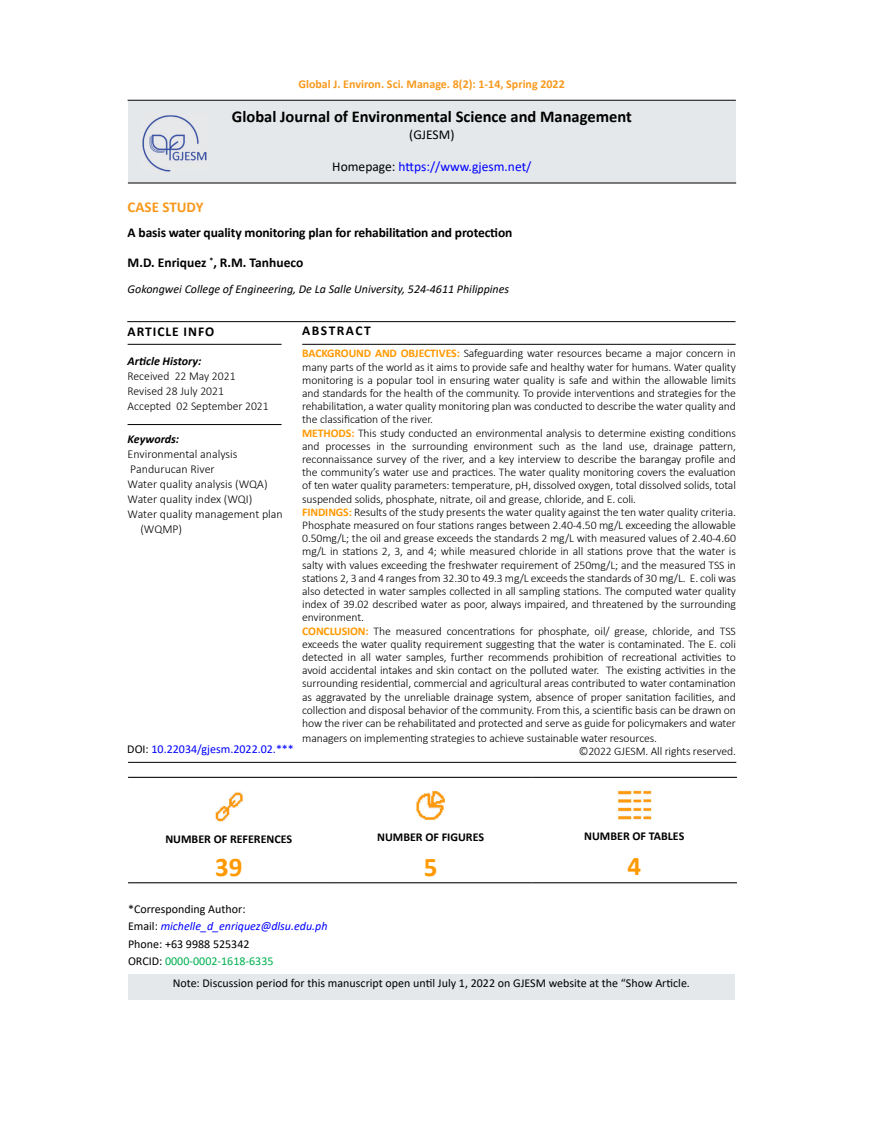
<style>
.page{position:relative;width:872px;height:1127px;background:#fff}
.page>*{position:absolute;margin:0;border:0;box-sizing:border-box;transform-origin:0 0}
.t1{font:700 27px "Calibri";color:#f90}
.t2{font:700 16.5px "Calibri";color:#000}
.t3{font:700 15px "Calibri";color:#f8991d}
.t4{font:700 13.5px/29.7px "Calibri";letter-spacing:-.01em;color:#000}
.t5{font:13.5px "Calibri";color:#00f}
.t6{font:700 13.5px "Calibri";letter-spacing:.07em;color:#000}
.t7{font:700 13.5px "Calibri";letter-spacing:.11em;color:#000}
.t8{font:13.5px "Calibri";color:#000}
.t9{font:12px/17.2px "Calibri";color:#000}
.t10{font:300 12px/15px "Calibri";color:#000}
.t11{font:italic 12px "Calibri";color:#000}
.t12{font:700 12px "Calibri";color:#f8991d}
.t13{font:700 12px "Calibri";color:#000}
.t14{font:12px "Calibri";color:#00f}
.t15{font:italic 700 12px "Calibri";color:#000}
.t16{font:300 11.7px/13.2px "Calibri";letter-spacing:-.01em;color:#000}
.s1{color:#000}
.s2{font-weight:700;color:#f90}
.s3{font-style:italic;color:#00f}
.s4{color:#00b050}
</style>
<div class="page">
<hr style="left:128px;top:100px;width:608px;height:1px;background:#000">
<div style="left:128px;top:101px;width:608px;height:82px;background:#e4e8ea"></div>
<hr style="left:128px;top:344px;width:153px;height:1px;background:#000">
<hr style="left:302px;top:344px;width:433px;height:1px;background:#000">
<hr style="left:128px;top:424px;width:153px;height:1px;background:#000">
<hr style="left:127px;top:321px;width:608px;height:1px;background:#000">
<hr style="left:128px;top:762px;width:608px;height:1px;background:#000">
<hr style="left:128px;top:183px;width:608px;height:1px;background:#000">
<hr style="left:128px;top:777px;width:201px;height:1px;background:#000">
<hr style="left:329px;top:777px;width:203px;height:1px;background:#000">
<hr style="left:532px;top:777px;width:205px;height:1px;background:#000">
<hr style="left:128px;top:882px;width:201px;height:1px;background:#000">
<hr style="left:329px;top:882px;width:203px;height:1px;background:#000">
<hr style="left:532px;top:882px;width:205px;height:1px;background:#000">
<img style="left:215px;top:792px;width:28px;height:30px">
<img style="left:416px;top:790px;width:29px;height:30px">
<img style="left:617px;top:790px;width:34px;height:30px">
<div style="left:128px;top:974px;width:607px;height:25px;background:#e4e8ea"></div>
<img style="left:142px;top:115px;width:65px;height:57px">
<p class="t12" style="left:298px;top:75px;width:268px">Global J. Environ. Sci. Manage. 8(2): 1-14, Spring 2022</p>
<h2 class="t2" style="left:232px;top:105px;width:401px">Global Journal of Environmental Science and Management</h2>
<p class="t8" style="left:409px;top:125px;width:47px">(GJESM)</p>
<p class="t5" style="left:332px;top:157px;width:201px"><span class="s1">Homepage:</span> https://www.gjesm.net/</p>
<p class="t3" style="left:128px;top:196px;width:77px">CASE STUDY</p>
<p class="t4" style="left:128px;top:218px;width:386px">A basis water quality monitoring plan for rehabilitation and protection<br>M.D. Enriquez <sup>*</sup>, R.M. Tanhueco</p>
<p class="t11" style="left:128px;top:281px;width:383px">Gokongwei College of Engineering, De La Salle University, 524-4611 Philippines</p>
<p class="t6" style="left:128px;top:322px;width:88px">ARTICLE INFO</p>
<p class="t15" style="left:128px;top:353px;width:75px">Article History:</p>
<p class="t10" style="left:128px;top:369px;width:143px">Received 22 May 2021<br>Revised 28 July 2021<br>Accepted 02 September 2021</p>
<p class="t15" style="left:128px;top:430px;width:53px">Keywords:</p>
<p class="t10" style="left:128px;top:446px;width:111px">Environmental analysis</p>
<p class="t10" style="left:130px;top:461px;width:86px">Pandurucan River</p>
<p class="t10" style="left:128px;top:476px;width:142px">Water quality analysis (WQA)</p>
<p class="t10" style="left:128px;top:491px;width:126px">Water quality index (WQI)</p>
<p class="t10" style="left:128px;top:506px;width:157px">Water quality management plan</p>
<p class="t10" style="left:140px;top:521px;width:43px">(WQMP)</p>
<p class="t14" style="left:127px;top:740px;width:168px"><span class="s1">DOI:</span> 10.22034/gjesm.2022.02.***</p>
<p class="t7" style="left:302px;top:321px;width:70px">ABSTRACT</p>
<p class="t16" style="left:302px;top:347px;width:435px"><span class="s2">BACKGROUND AND OBJECTIVES:</span> Safeguarding water resources became a major concern in many parts of the world as it aims to provide safe and healthy water for humans. Water quality monitoring is a popular tool in ensuring water quality is safe and within the allowable limits and standards for the health of the community. To provide interventions and strategies for the rehabilitation, a water quality monitoring plan was conducted to describe the water quality and the classification of the river.<br><span class="s2">METHODS:</span> This study conducted an environmental analysis to determine existing conditions and processes in the surrounding environment such as the land use, drainage pattern, reconnaissance survey of the river, and a key interview to describe the barangay profile and the community’s water use and practices. The water quality monitoring covers the evaluation of ten water quality parameters: temperature, pH, dissolved oxygen, total dissolved solids, total suspended solids, phosphate, nitrate, oil and grease, chloride, and E. coli.<br><span class="s2">FINDINGS:</span> Results of the study presents the water quality against the ten water quality criteria.<br>Phosphate measured on four stations ranges between 2.40-4.50 mg/L exceeding the allowable 0.50mg/L; the oil and grease exceeds the standards 2 mg/L with measured values of 2.40-4.60 mg/L in stations 2, 3, and 4; while measured chloride in all stations prove that the water is salty with values exceeding the freshwater requirement of 250mg/L; and the measured TSS in stations 2, 3 and 4 ranges from 32.30 to 49.3 mg/L exceeds the standards of 30 mg/L. E. coli was also detected in water samples collected in all sampling stations. The computed water quality index of 39.02 described water as poor, always impaired, and threatened by the surrounding environment.<br><span class="s2">CONCLUSION:</span> The measured concentrations for phosphate, oil/ grease, chloride, and TSS exceeds the water quality requirement suggesting that the water is contaminated. The E. coli detected in all water samples, further recommends prohibition of recreational activities to avoid accidental intakes and skin contact on the polluted water. The existing activities in the surrounding residential, commercial and agricultural areas contributed to water contamination as aggravated by the unreliable drainage system, absence of proper sanitation facilities, and collection and disposal behavior of the community. From this, a scientific basis can be drawn on how the river can be rehabilitated and protected and serve as guide for policymakers and water</p>
<p class="t16" style="left:579px;top:731px;width:159px;text-indent:-276px">managers on implementing strategies to achieve sustainable water resources.<br>©2022 GJESM. All rights reserved.</p>
<p class="t13" style="left:165px;top:830px;width:128px">NUMBER OF REFERENCES</p>
<h1 class="t1" style="left:215px;top:848px;width:29px">39</h1>
<p class="t13" style="left:377px;top:828px;width:108px">NUMBER OF FIGURES</p>
<h1 class="t1" style="left:424px;top:848px;width:15px">5</h1>
<p class="t13" style="left:584px;top:827px;width:102px">NUMBER OF TABLES</p>
<h1 class="t1" style="left:627px;top:847px;width:15px">4</h1>
<p class="t9" style="left:128px;top:900px;width:201px">*Corresponding Author:<br>Email: <span class="s3">michelle_d_enriquez@dlsu.edu.ph<br></span>Phone: +63 9988 525342<br>ORCID: <span class="s4">0000-0002-1618-6335</span></p>
<p class="t9" style="left:173px;top:974px;width:519px">Note: Discussion period for this manuscript open until July 1, 2022 on GJESM website at the “Show Article.</p>
</div>
